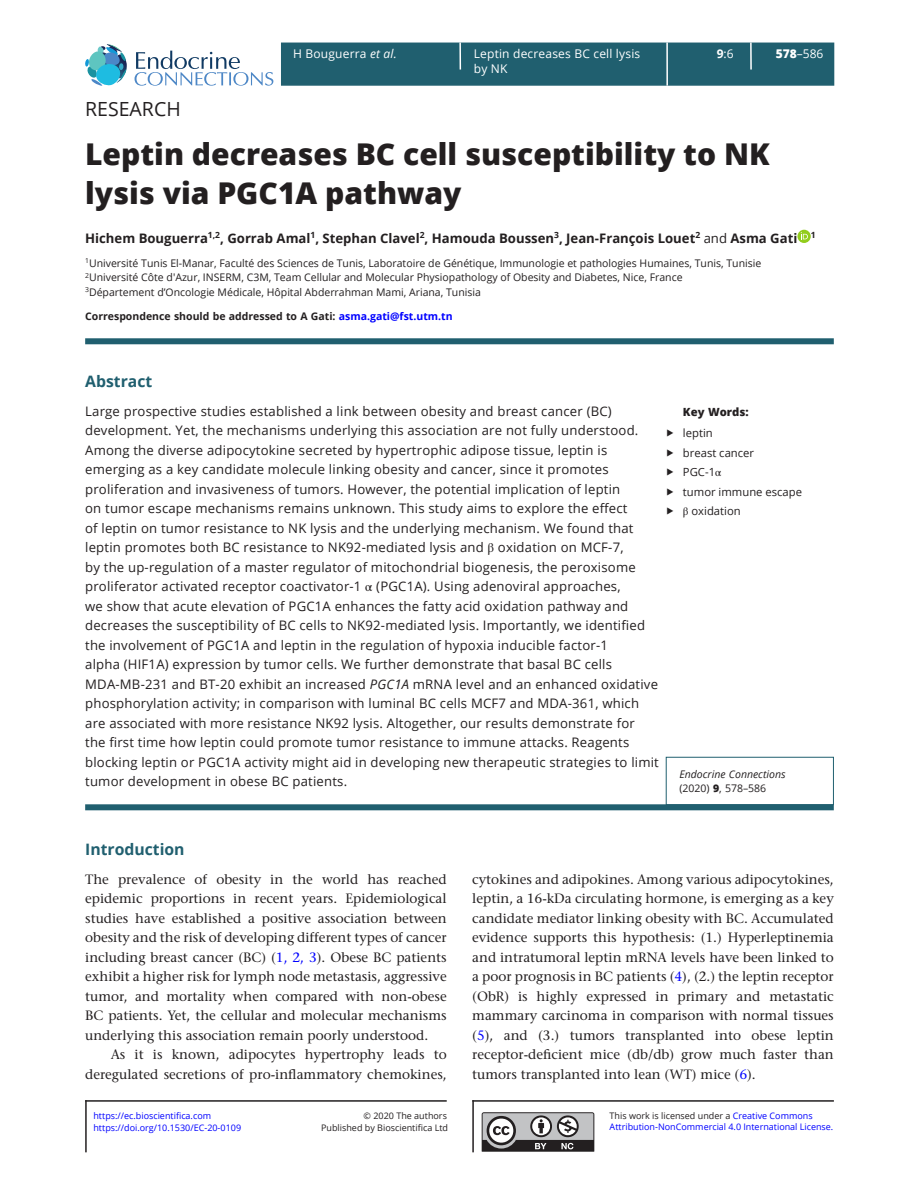
<style>
.page{position:relative;width:919px;height:1187px;background:#fff}
.page>*{position:absolute;margin:0;border:0;box-sizing:border-box;transform-origin:0 0}
.CT{font:800 30px/39px "Open Sans";color:#231f20}
.AT{font:19.5px "Open Sans";color:#231f20}
.H1_Rule{font:700 15.75px "Open Sans";color:#205f6f}
.ABS_H{font:700 15.75px "Open Sans";color:#205f6f}
.TXI{font:500 13.5px/19.5px "Stone Serif Std";color:#231f20;text-align:right}
.TXT{font:500 13.5px/19.5px "Stone Serif Std";color:#231f20;text-align:justify}
.ABS_TXT_L{font:13.2px/19.5px "Open Sans";letter-spacing:.015em;color:#231f20}
.AU{font:700 13.2px "Open Sans";color:#231f20}
.t1{font:12px "Open Sans";letter-spacing:.015em;color:#fff}
.t2{font:11.25px "Open Sans";color:#231f20}
.Keywords_Head{font:800 11.25px "Open Sans";color:#231f20}
.Address{font:10.5px "Open Sans";color:#231f20}
.Corres{font:700 10.5px "Open Sans";color:#231f20}
.Corres-2{font:italic 10.5px "Open Sans";color:#231f20}
.Corres-3{font:10.5px "Open Sans";color:#231f20}
.t3{font:9px "Open Sans";color:#00f}
.t4{font:9px/11.6px "Open Sans";color:#231f20;text-align:right}
.s1{font-style:italic}
.s2{font-weight:700}
.s3{font-weight:800}
.s4{font-weight:400}
.s5{color:#00f}
.s6{font-family:"STIX General"}
</style>
<div class="page">
<div style="left:281px;top:43px;width:553px;height:43px;background:#205f6f;border:2px solid #205f6f"></div>
<svg style="left:750px;top:43px;width:1px;height:27px"></svg>
<hr style="left:666px;top:43px;width:2px;height:43px;background:#fff">
<hr style="left:459px;top:43px;width:2px;height:27px;background:#fff">
<svg style="left:134px;top:51px;width:139px;height:35px"></svg>
<svg style="left:85px;top:44px;width:42px;height:42px"></svg>
<svg style="left:797px;top:230px;width:13px;height:13px"></svg>
<svg style="left:800px;top:232px;width:7px;height:7px"></svg>
<div style="left:85px;top:338px;width:748px;height:6px;background:#205f6f"></div>
<div style="left:85px;top:804px;width:748px;height:6px;background:#205f6f"></div>
<div style="left:665px;top:756px;width:168px;height:49px;border:1px solid #205f6f"></div>
<svg style="left:481px;top:1112px;width:113px;height:39px;background:#8c8b8c"></svg>
<hr style="left:472px;top:1100px;width:361px;height:1px;background:#231f20">
<hr style="left:472px;top:1100px;width:2px;height:52px;background:#231f20">
<hr style="left:85px;top:1100px;width:361px;height:1px;background:#231f20">
<hr style="left:85px;top:1100px;width:2px;height:52px;background:#231f20">
<p class="t1" style="left:293px;top:46px;width:105px">H Bouguerra <span class="s1">et al.</span></p>
<p class="t1" style="left:474px;top:46px;width:168px">Leptin decreases BC cell lysis</p>
<p class="t1" style="left:716px;top:46px;width:18px"><span class="s2">9</span>:6</p>
<p class="t1" style="left:775px;top:46px;width:49px"><span class="s3">578</span>–586</p>
<p class="t1" style="left:474px;top:61px;width:35px">by NK</p>
<p class="AT" style="left:85px;top:96px;width:97px">RESEARCH</p>
<p class="CT" style="left:85px;top:133px;width:686px">Leptin decreases BC cell susceptibility to NK lysis via PGC1A pathway</p>
<p class="AU" style="left:85px;top:229px;width:731px">Hichem Bouguerra<sup>1,2</sup>, Gorrab Amal<sup>1</sup>, Stephan Clavel<sup>2</sup>, Hamouda Boussen<sup>3</sup>, Jean-François Louet<sup>2</sup> <span class="s4">and</span> Asma Gati <sup>1</sup></p>
<p class="Address" style="left:85px;top:255px;width:677px"><sup>1</sup>Université Tunis El-Manar, Faculté des Sciences de Tunis, Laboratoire de Génétique, Immunologie et pathologies Humaines, Tunis, Tunisie</p>
<p class="Address" style="left:85px;top:270px;width:599px"><sup>2</sup>Université Côte d'Azur, INSERM, C3M, Team Cellular and Molecular Physiopathology of Obesity and Diabetes, Nice, France</p>
<p class="Address" style="left:85px;top:285px;width:397px"><sup>3</sup>Département d’Oncologie Médicale, Hôpital Abderrahman Mami, Ariana, Tunisia</p>
<p class="Corres" style="left:85px;top:308px;width:369px">Correspondence should be addressed to A Gati: <span class="s5">asma.gati@fst.utm.tn</span></p>
<p class="ABS_H" style="left:85px;top:370px;width:69px">Abstract</p>
<p class="ABS_TXT_L" style="left:85px;top:400px;width:575px">Large prospective studies established a link between obesity and breast cancer (BC) development. Yet, the mechanisms underlying this association are not fully understood.<br>Among the diverse adipocytokine secreted by hypertrophic adipose tissue, leptin is emerging as a key candidate molecule linking obesity and cancer, since it promotes proliferation and invasiveness of tumors. However, the potential implication of leptin<br>on tumor escape mechanisms remains unknown. This study aims to explore the effect<br>of leptin on tumor resistance to NK lysis and the underlying mechanism. We found that leptin promotes both BC resistance to NK92-mediated lysis and <span class="s6">β</span> oxidation on MCF-7,<br>by the up-regulation of a master regulator of mitochondrial biogenesis, the peroxisome proliferator activated receptor coactivator-1 <span class="s6">α</span> (PGC1A). Using adenoviral approaches,<br>we show that acute elevation of PGC1A enhances the fatty acid oxidation pathway and decreases the susceptibility of BC cells to NK92-mediated lysis. Importantly, we identified the involvement of PGC1A and leptin in the regulation of hypoxia inducible factor-1<br>alpha (HIF1A) expression by tumor cells. We further demonstrate that basal BC cells MDA-MB-231 and BT-20 exhibit an increased <span class="s1">PGC1A</span> mRNA level and an enhanced oxidative phosphorylation activity; in comparison with luminal BC cells MCF7 and MDA-361, which are associated with more resistance NK92 lysis. Altogether, our results demonstrate for<br>the first time how leptin could promote tumor resistance to immune attacks. Reagents blocking leptin or PGC1A activity might aid in developing new therapeutic strategies to limit tumor development in obese BC patients.</p>
<p class="Keywords_Head" style="left:683px;top:403px;width:67px">Key Words:</p>
<p class="t2" style="left:683px;top:425px;width:31px">leptin</p>
<p class="t2" style="left:683px;top:445px;width:73px">breast cancer</p>
<p class="t2" style="left:683px;top:464px;width:40px">PGC-1<span class="s6">α</span></p>
<p class="t2" style="left:683px;top:484px;width:120px">tumor immune escape</p>
<p class="t2" style="left:683px;top:503px;width:59px"><span class="s6">β</span> oxidation</p>
<p class="Corres-2" style="left:679px;top:766px;width:108px">Endocrine Connections</p>
<p class="Corres-3" style="left:679px;top:781px;width:88px">(2020) <span class="s3">9</span>, 578–586</p>
<p class="H1_Rule" style="left:85px;top:837px;width:101px">Introduction</p>
<p class="TXT" style="left:85px;top:869px;width:363px">The prevalence of obesity in the world has reached epidemic proportions in recent years. Epidemiological studies have established a positive association between obesity and the risk of developing different types of cancer including breast cancer (BC) (<span class="s5">1, 2, 3</span>). Obese BC patients exhibit a higher risk for lymph node metastasis, aggressive tumor, and mortality when compared with non-obese BC patients. Yet, the cellular and molecular mechanisms underlying this association remain poorly understood.</p>
<p class="TXI" style="left:85px;top:1044px;width:363px">As it is known, adipocytes hypertrophy leads to deregulated secretions of pro-inflammatory chemokines,</p>
<p class="TXI" style="left:472px;top:869px;width:363px;text-align:justify">cytokines and adipokines. Among various adipocytokines, leptin, a 16-kDa circulating hormone, is emerging as a key candidate mediator linking obesity with BC. Accumulated evidence supports this hypothesis: (1.) Hyperleptinemia and intratumoral leptin mRNA levels have been linked to a poor prognosis in BC patients (<span class="s5">4</span>), (2.) the leptin receptor (ObR) is highly expressed in primary and metastatic mammary carcinoma in comparison with normal tissues (<span class="s5">5</span>), and (3.) tumors transplanted into obese leptin receptor-deficient mice (db/db) grow much faster than tumors transplanted into lean (WT) mice (<span class="s5">6</span>).</p>
<p class="t3" style="left:93px;top:1109px;width:119px">https://ec.bioscientifica.com</p>
<p class="t4" style="left:321px;top:1109px;width:128px">© 2020 The authors<br>Published by Bioscientifica Ltd</p>
<p class="t4" style="left:609px;top:1109px;width:204px">This work is licensed under a <span class="s5">Creative Commons</span></p>
<p class="t3" style="left:93px;top:1121px;width:149px">https://doi.org/10.1530/EC-20-0109</p>
<p class="t3" style="left:609px;top:1120px;width:225px">Attribution-NonCommercial 4.0 International License.</p>
</div>
